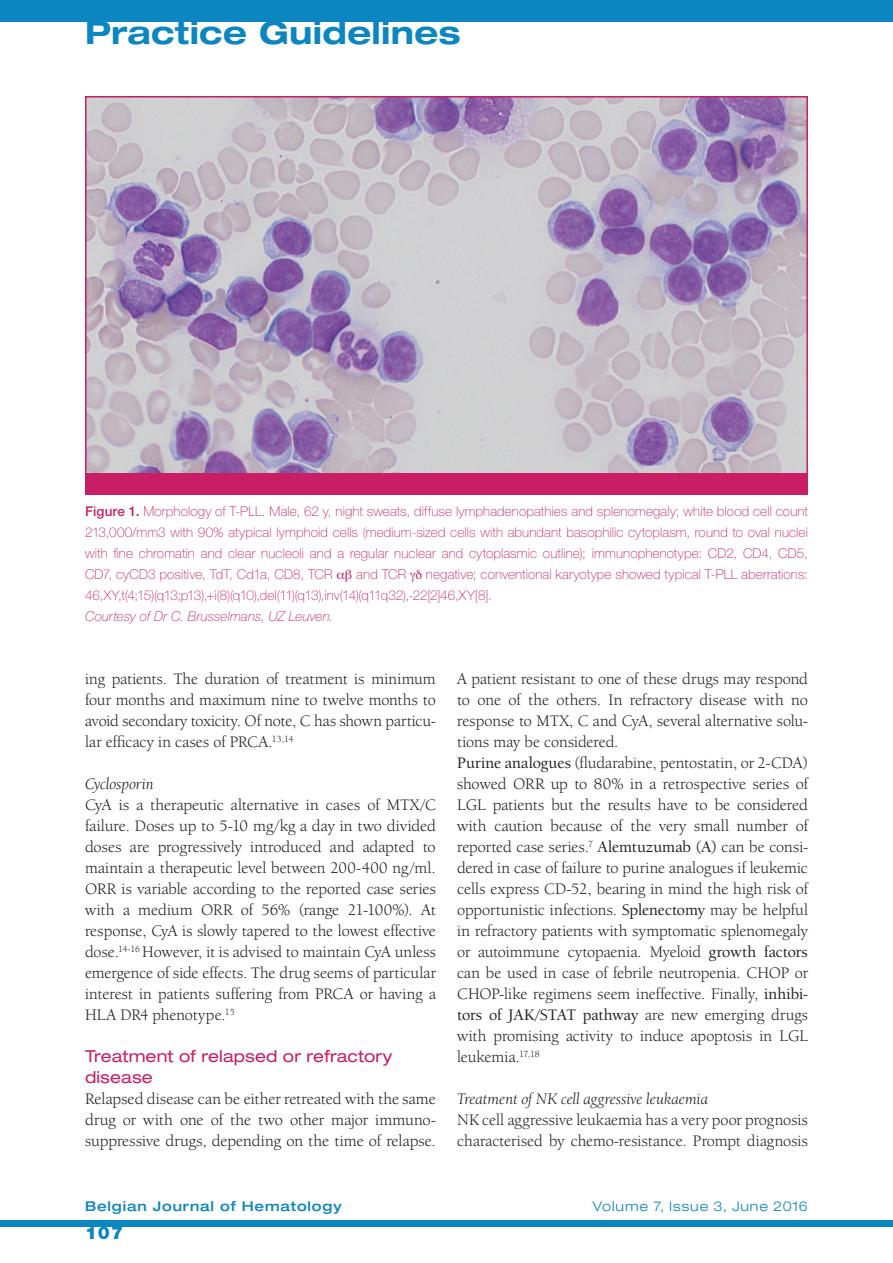
<style>
.page{position:relative;width:893px;height:1263px;background:#fff}
.page>*{position:absolute;margin:0;border:0;box-sizing:border-box;transform-origin:0 0}
.Rubriek{font:700 expanded 31.5px "Helvetica Neue LT Std";letter-spacing:.01em;color:#0b86c0}
.t1{font:900 18px "Helvetica Neue LT Std";color:#0b86c0}
.BODY{font:16.5px/21px "Berkeley Oldstyle IT Cby BT";letter-spacing:.005em;color:#231f20;text-align:justify}
.BODY-2{font:italic 16.5px "Berkeley Oldstyle IT Cby BT";color:#231f20}
.KOP_ROOD{font:expanded 16.5px/21px "Helvetica Neue LT Std";letter-spacing:.005em;color:#c71e66}
.Figuur{font:100 13.5px/21px "Helvetica Neue LT Std";letter-spacing:.01em;color:#c71e66;text-align:justify}
.Figuur-2{font:italic 100 13.5px "Helvetica Neue LT Std";letter-spacing:.01em;color:#c71e66}
.t2{font:500 expanded 13.5px "Helvetica Neue LT Std";letter-spacing:.065em;color:#0b86c0}
.t3{font:300 expanded 13.5px "Helvetica Neue LT Std";letter-spacing:.07em;color:#0b86c0}
.s1{font-weight:500}
</style>
<div class="page">
<div style="left:0;top:1220px;width:893px;height:7px;background:#0b86c0"></div>
<div style="left:0;top:0;width:893px;height:21px;background:#0b86c0"></div>
<img style="left:88px;top:99px;width:717px;height:375px">
<div style="left:85px;top:474px;width:723px;height:21px;background:#c71e66"></div>
<div style="left:85px;top:96px;width:723px;height:390px;border:2px solid #c71e66"></div>
<p class="Rubriek" style="left:85px;top:13px;width:377px">Practice Guidelines</p>
<p class="Figuur" style="left:85px;top:501px;width:724px"><span class="s1">Figure 1.</span> Morphology of T-PLL. Male, 62 y, night sweats, diffuse lymphadenopathies and splenomegaly; white blood cell count 213,000/mm3 with 90% atypical lymphoid cells (medium-sized cells with abundant basophilic cytoplasm, round to oval nuclei with fine chromatin and clear nucleoli and a regular nuclear and cytoplasmic outline); immunophenotype: CD2, CD4, CD5, CD7, cyCD3 positive, TdT, Cd1a, CD8, TCR</p>
<p class="Figuur" style="left:356px;top:564px;width:52px">and TCR</p>
<p class="Figuur" style="left:85px;top:564px;width:724px;text-indent:341px">negative; conventional karyotype showed typical T-PLL aberrations:<br>46,XY,t(4;15)(q13;p13),+i(8)(q10),del(11)(q13),inv(14)(q11q32),-22[2]46,XY[8].</p>
<p class="Figuur-2" style="left:85px;top:608px;width:250px">Courtesy of Dr C. Brusselmans, UZ Leuven.</p>
<p class="BODY" style="left:85px;top:668px;width:352px">ing patients. The duration of treatment is minimum four months and maximum nine to twelve months to avoid secondary toxicity. Of note, C has shown particu&shy;lar efficacy in cases of PRCA.<sup>13,14</sup></p>
<p class="BODY-2" style="left:85px;top:774px;width:70px">Cyclosporin</p>
<p class="BODY" style="left:85px;top:794px;width:352px">CyA is a therapeutic alternative in cases of MTX/C failure. Doses up to 5-10 mg/kg a day in two divided doses are progressively introduced and adapted to maintain a therapeutic level between 200-400 ng/ml.<br>ORR is variable according to the reported case series with a medium ORR of 56% (range 21-100%). At response, CyA is slowly tapered to the lowest effective dose.<sup>14-16</sup> However, it is advised to maintain CyA unless emergence of side effects. The drug seems of particular interest in patients suffering from PRCA or having a HLA DR4 phenotype.<sup>15</sup></p>
<p class="KOP_ROOD" style="left:85px;top:1045px;width:309px">Treatment of relapsed or refractory disease</p>
<p class="BODY" style="left:85px;top:1088px;width:352px">Relapsed disease can be either retreated with the same drug or with one of the two other major immuno&shy;suppressive drugs, depending on the time of relapse.</p>
<p class="BODY" style="left:457px;top:668px;width:352px">A patient resistant to one of these drugs may respond to one of the others. In refractory disease with no response to MTX, C and CyA, several alternative solu&shy;tions may be considered.</p>
<p class="BODY" style="left:457px;top:752px;width:352px"><span class="s1">Purine analogues</span> (fludarabine, pentostatin, or 2-CDA) showed ORR up to 80% in a retrospective series of LGL patients but the results have to be considered with caution because of the very small number of reported case series.<sup>7</sup> <span class="s1">Alemtuzumab (A)</span> can be consi&shy;dered in case of failure to purine analogues if leukemic cells express CD-52, bearing in mind the high risk of opportunistic infections. <span class="s1">Splenectomy</span> may be helpful in refractory patients with symptomatic splenomegaly or autoimmune cytopaenia. Myeloid <span class="s1">growth factors </span>can be used in case of febrile neutropenia. CHOP or CHOP-like regimens seem ineffective. Finally, <span class="s1">inhibi&shy;tors of JAK/STAT pathway</span> are new emerging drugs with promising activity to induce apoptosis in LGL leukemia.<sup>17,18</sup></p>
<p class="BODY-2" style="left:457px;top:1089px;width:253px">Treatment of NK cell aggressive leukaemia</p>
<p class="BODY" style="left:457px;top:1109px;width:352px">NK cell aggressive leukaemia has a very poor prognosis characterised by chemo-resistance. Prompt diagnosis</p>
<p class="t2" style="left:85px;top:1198px;width:258px">Belgian Journal of Hematology</p>
<p class="t3" style="left:593px;top:1198px;width:217px">Volume 7, Issue 3, June 2016</p>
<p class="t1" style="left:85px;top:1222px;width:40px">107</p>
</div>
